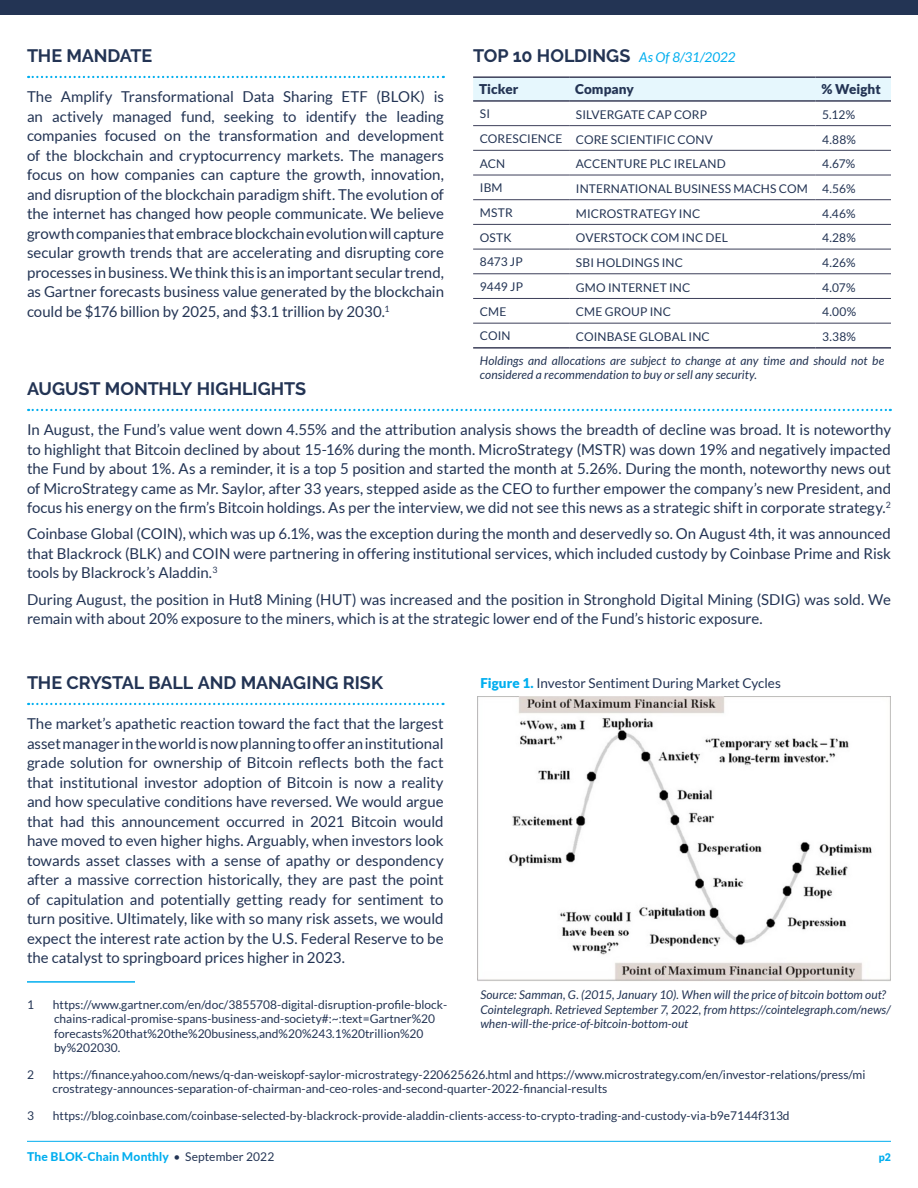
<style>
.page{position:relative;width:918px;height:1188px;background:#fff}
.page>*{position:absolute;margin:0;border:0;box-sizing:border-box;transform-origin:0 0}
.t1{font:700 18px "Raleway";letter-spacing:-.005em;color:#233454}
.t2{font:15px/19.5px "Lato";letter-spacing:-.005em;color:#233454;text-align:justify}
.t3{font:13.5px "Lato";color:#233454}
.t4{font:900 13.5px "Lato";letter-spacing:.005em;color:#233454}
.t5{font:12px/14.4px "Lato";color:#233454}
.t6{font:italic 12px/14.4px "Lato";letter-spacing:.005em;color:#233454}
.t7{font:800 12px "Lato";letter-spacing:.015em;color:#00aeef}
.t8{font:900 10.5px "Lato";color:#00aeef}
.s1{font-family:"Lato";font-weight:400;font-style:italic;font-size:13.5px;color:#00aeef}
.s2{font-weight:900;color:#00aeef}
.s3{font-weight:400;color:#233454}
</style>
<div class="page">
<div style="left:0;top:0;width:918px;height:14px;background:#233454"></div>
<hr style="left:27px;top:1141px;width:864px;height:1px;background:#00aeef">
<svg style="left:28px;top:76px;width:416px;height:2px"></svg>
<svg style="left:28px;top:409px;width:863px;height:2px"></svg>
<svg style="left:28px;top:703px;width:416px;height:2px"></svg>
<hr style="left:27px;top:981px;width:108px;height:2px;background:#00aeef">
<div style="left:473px;top:78px;width:418px;height:22px;background:#e6f7fd"></div>
<hr style="left:473px;top:125px;width:96px;height:1px;background:#3c3f59">
<hr style="left:569px;top:125px;width:246px;height:1px;background:#3c3f59">
<hr style="left:815px;top:125px;width:76px;height:1px;background:#3c3f59">
<hr style="left:473px;top:150px;width:96px;height:1px;background:#3c3f59">
<hr style="left:569px;top:150px;width:246px;height:1px;background:#3c3f59">
<hr style="left:815px;top:150px;width:76px;height:1px;background:#3c3f59">
<hr style="left:473px;top:175px;width:96px;height:1px;background:#3c3f59">
<hr style="left:569px;top:175px;width:246px;height:1px;background:#3c3f59">
<hr style="left:815px;top:175px;width:76px;height:1px;background:#3c3f59">
<hr style="left:473px;top:199px;width:96px;height:1px;background:#3c3f59">
<hr style="left:569px;top:199px;width:246px;height:1px;background:#3c3f59">
<hr style="left:815px;top:199px;width:76px;height:1px;background:#3c3f59">
<hr style="left:473px;top:224px;width:96px;height:1px;background:#3c3f59">
<hr style="left:569px;top:224px;width:246px;height:1px;background:#3c3f59">
<hr style="left:815px;top:224px;width:76px;height:1px;background:#3c3f59">
<hr style="left:473px;top:249px;width:96px;height:1px;background:#3c3f59">
<hr style="left:569px;top:249px;width:246px;height:1px;background:#3c3f59">
<hr style="left:815px;top:249px;width:76px;height:1px;background:#3c3f59">
<hr style="left:473px;top:274px;width:96px;height:1px;background:#3c3f59">
<hr style="left:569px;top:274px;width:246px;height:1px;background:#3c3f59">
<hr style="left:815px;top:274px;width:76px;height:1px;background:#3c3f59">
<hr style="left:473px;top:298px;width:96px;height:1px;background:#3c3f59">
<hr style="left:569px;top:298px;width:246px;height:1px;background:#3c3f59">
<hr style="left:815px;top:298px;width:76px;height:1px;background:#3c3f59">
<hr style="left:473px;top:323px;width:96px;height:1px;background:#3c3f59">
<hr style="left:569px;top:323px;width:246px;height:1px;background:#3c3f59">
<hr style="left:815px;top:323px;width:76px;height:1px;background:#3c3f59">
<hr style="left:473px;top:76px;width:96px;height:2px;background:#3c3f59">
<hr style="left:569px;top:76px;width:246px;height:2px;background:#3c3f59">
<hr style="left:815px;top:76px;width:76px;height:2px;background:#3c3f59">
<hr style="left:473px;top:100px;width:96px;height:2px;background:#3c3f59">
<hr style="left:569px;top:100px;width:246px;height:2px;background:#3c3f59">
<hr style="left:815px;top:100px;width:76px;height:2px;background:#3c3f59">
<hr style="left:473px;top:347px;width:96px;height:2px;background:#3c3f59">
<hr style="left:569px;top:347px;width:246px;height:2px;background:#3c3f59">
<hr style="left:815px;top:347px;width:76px;height:2px;background:#3c3f59">
<img style="left:477px;top:696px;width:414px;height:285px">
<p class="t1" style="left:473px;top:46px;width:264px">TOP 10 HOLDINGS <span class="s1">As Of 8/31/2022</span></p>
<p class="t1" style="left:27px;top:46px;width:127px">THE MANDATE</p>
<p class="t2" style="left:27px;top:87px;width:419px">The Amplify Transformational Data Sharing ETF (BLOK) is an actively managed fund, seeking to identify the leading companies focused on the transformation and development of the blockchain and cryptocurrency markets. The managers focus on how companies can capture the growth, innovation, and disruption of the blockchain paradigm shift. The evolution of the internet has changed how people communicate. We believe growth companies that embrace blockchain evolution will capture secular growth trends that are accelerating and disrupting core processes in business. We think this is an important secular trend, as Gartner forecasts business value generated by the blockchain could be $176 billion by 2025, and $3.1 trillion by 2030.<sup>1</sup></p>
<p class="t4" style="left:479px;top:81px;width:41px">Ticker</p>
<p class="t4" style="left:575px;top:81px;width:60px">Company</p>
<p class="t4" style="left:821px;top:81px;width:61px">% Weight</p>
<p class="t5" style="left:480px;top:106px;width:12px">SI</p>
<p class="t5" style="left:576px;top:107px;width:133px">SILVERGATE CAP CORP</p>
<p class="t5" style="left:822px;top:107px;width:35px">5.12%</p>
<p class="t5" style="left:480px;top:132px;width:235px">CORESCIENCE CORE SCIENTIFIC CONV</p>
<p class="t5" style="left:822px;top:132px;width:35px">4.88%</p>
<p class="t5" style="left:480px;top:156px;width:27px">ACN</p>
<p class="t5" style="left:576px;top:157px;width:151px">ACCENTURE PLC IRELAND</p>
<p class="t5" style="left:822px;top:157px;width:35px">4.67%</p>
<p class="t5" style="left:480px;top:181px;width:24px">IBM</p>
<p class="t5" style="left:576px;top:181px;width:281px">INTERNATIONAL BUSINESS MACHS COM 4.56%</p>
<p class="t5" style="left:480px;top:205px;width:34px">MSTR</p>
<p class="t5" style="left:576px;top:206px;width:126px">MICROSTRATEGY INC</p>
<p class="t5" style="left:822px;top:206px;width:35px">4.46%</p>
<p class="t5" style="left:480px;top:230px;width:33px">OSTK</p>
<p class="t5" style="left:576px;top:231px;width:153px">OVERSTOCK COM INC DEL</p>
<p class="t5" style="left:822px;top:231px;width:35px">4.28%</p>
<p class="t5" style="left:480px;top:255px;width:44px">8473 JP</p>
<p class="t5" style="left:576px;top:255px;width:109px">SBI HOLDINGS INC</p>
<p class="t5" style="left:822px;top:255px;width:35px">4.26%</p>
<p class="t5" style="left:480px;top:279px;width:45px">9449 JP</p>
<p class="t5" style="left:576px;top:280px;width:116px">GMO INTERNET INC</p>
<p class="t5" style="left:822px;top:280px;width:35px">4.07%</p>
<p class="t5" style="left:480px;top:304px;width:28px">CME</p>
<p class="t5" style="left:576px;top:305px;width:97px">CME GROUP INC</p>
<p class="t5" style="left:822px;top:305px;width:36px">4.00%</p>
<p class="t5" style="left:480px;top:329px;width:32px">COIN</p>
<p class="t5" style="left:576px;top:330px;width:135px">COINBASE GLOBAL INC</p>
<p class="t5" style="left:822px;top:330px;width:35px">3.38%</p>
<p class="t6" style="left:480px;top:354px;width:406px">Holdings and allocations are subject to change at any time and should not be considered a recommendation to buy or sell any security.</p>
<p class="t1" style="left:27px;top:379px;width:281px">AUGUST MONTHLY HIGHLIGHTS</p>
<p class="t2" style="left:27px;top:420px;width:866px">In August, the Fund’s value went down 4.55% and the attribution analysis shows the breadth of decline was broad. It is noteworthy to highlight that Bitcoin declined by about 15-16% during the month. MicroStrategy (MSTR) was down 19% and negatively impacted the Fund by about 1%. As a reminder, it is a top 5 position and started the month at 5.26%. During the month, noteworthy news out of MicroStrategy came as Mr. Saylor, after 33 years, stepped aside as the CEO to further empower the company’s new President, and focus his energy on the firm’s Bitcoin holdings. As per the interview, we did not see this news as a strategic shift in corporate strategy.<sup>2</sup></p>
<p class="t2" style="left:27px;top:524px;width:866px">Coinbase Global (COIN), which was up 6.1%, was the exception during the month and deservedly so. On August 4th, it was announced that Blackrock (BLK) and COIN were partnering in offering institutional services, which included custody by Coinbase Prime and Risk tools by Blackrock’s Aladdin.<sup>3</sup></p>
<p class="t2" style="left:27px;top:589px;width:865px">During August, the position in Hut8 Mining (HUT) was increased and the position in Stronghold Digital Mining (SDIG) was sold. We remain with about 20% exposure to the miners, which is at the strategic lower end of the Fund’s historic exposure.</p>
<p class="t1" style="left:27px;top:673px;width:358px">THE CRYSTAL BALL AND MANAGING RISK</p>
<p class="t2" style="left:27px;top:714px;width:418px">The market’s apathetic reaction toward the fact that the largest asset manager in the world is now planning to offer an institutional grade solution for ownership of Bitcoin reflects both the fact that institutional investor adoption of Bitcoin is now a reality and how speculative conditions have reversed. We would argue that had this announcement occurred in 2021 Bitcoin would have moved to even higher highs. Arguably, when investors look towards asset classes with a sense of apathy or despondency after a massive correction historically, they are past the point of capitulation and potentially getting ready for sentiment to turn positive. Ultimately, like with so many risk assets, we would expect the interest rate action by the U.S. Federal Reserve to be the catalyst to springboard prices higher in 2023.</p>
<p class="t5" style="left:27px;top:997px;width:8px">1</p>
<p class="t5" style="left:53px;top:997px;width:396px">https://www.gartner.com/en/doc/3855708-digital-disruption-profile-block&shy;chains-radical-promise-spans-business-and-society#:~:text=Gartner%20 forecasts%20that%20the%20business,and%20%243.1%20trillion%20 by%202030.</p>
<p class="t5" style="left:27px;top:1067px;width:8px">2</p>
<p class="t5" style="left:52px;top:1067px;width:815px">https://finance.yahoo.com/news/q-dan-weiskopf-saylor-microstrategy-220625626.html and https://www.microstrategy.com/en/investor-relations/press/mi crostrategy-announces-separation-of-chairman-and-ceo-roles-and-second-quarter-2022-financial-results</p>
<p class="t5" style="left:27px;top:1109px;width:8px">3</p>
<p class="t5" style="left:53px;top:1109px;width:738px">https://blog.coinbase.com/coinbase-selected-by-blackrock-provide-aladdin-clients-access-to-crypto-trading-and-custody-via-b9e7144f313d</p>
<p class="t3" style="left:480px;top:675px;width:302px"><span class="s2">Figure 1.</span> Investor Sentiment During Market Cycles</p>
<p class="t6" style="left:480px;top:988px;width:412px">Source: Samman, G. (2015, January 10). When will the price of bitcoin bottom out?<br>Cointelegraph. Retrieved September 7, 2022, from https://cointelegraph.com/news/ when-will-the-price-of-bitcoin-bottom-out</p>
<p class="t7" style="left:27px;top:1148px;width:249px">The BLOK-Chain Monthly <span class="s3">• September 2022</span></p>
<p class="t8" style="left:879px;top:1151px;width:14px">p2</p>
</div>
